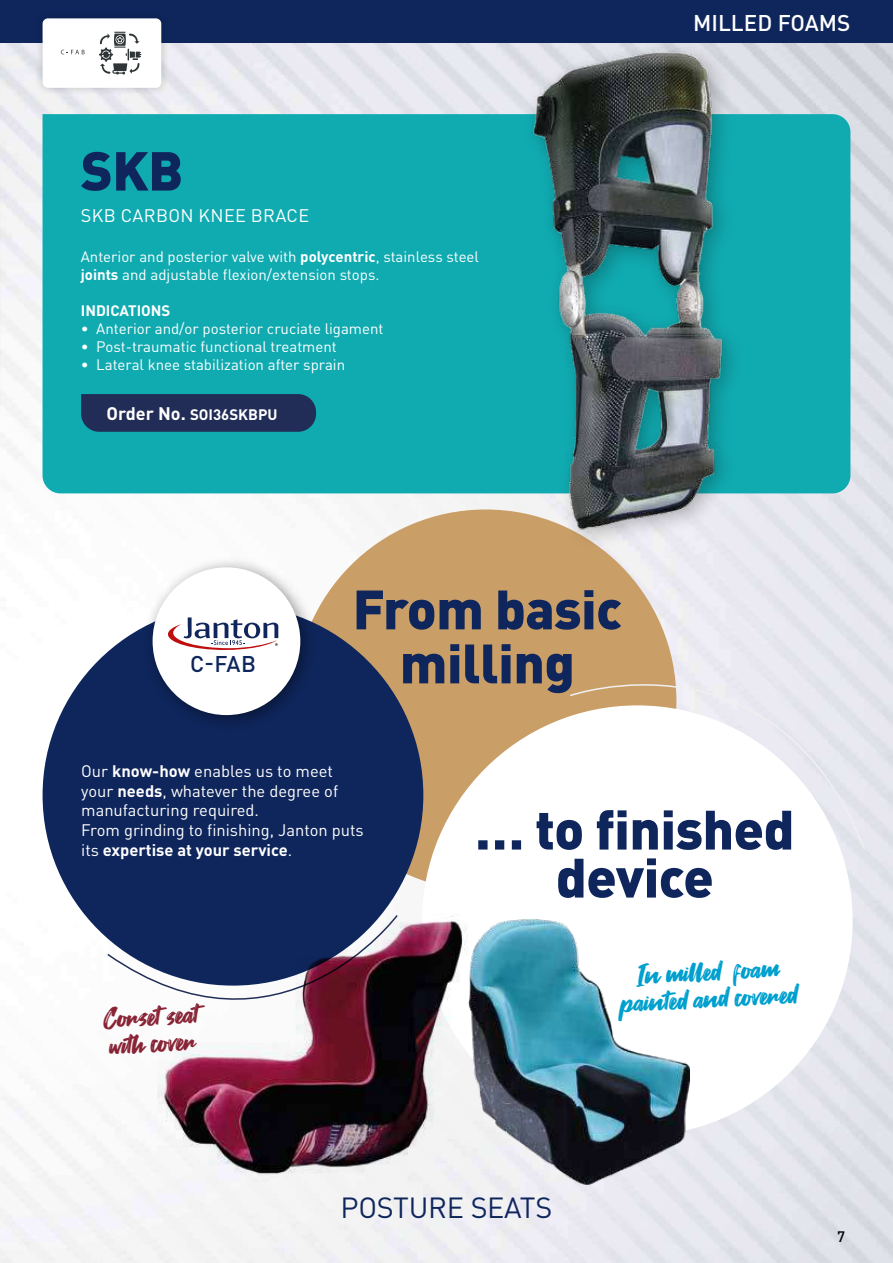
<style>
.page{position:relative;width:893px;height:1263px;background:#fff}
.page>*{position:absolute;margin:0;border:0;box-sizing:border-box;transform-origin:0 0}
.t1{font:900 54.6px/54px "DIN Pro";letter-spacing:-.01em;color:#0f265c;text-align:center}
.t2{font:900 54px "DIN Pro";color:#0f265c}
.t3{font:28.8px "DIN Pro";letter-spacing:-.01em;color:#0f265c}
.t4{font:27px/27px "Fontjek";color:#00a0ce;text-align:center}
.t5{font:27px/27px "Fontjek";color:#882436}
.t6{font:500 22.5px "DIN Pro";color:#fff}
.t7{font:500 22.5px "DIN Pro";color:#0f265c}
.t8{font:18px "DIN Pro";letter-spacing:.02em;color:#fff}
.t9{font:16.5px/19.8px "DIN Pro";color:#fff}
.t10{font:15px/18px "DIN Pro";color:#fff}
.t11{font:700 15px "DIN Pro";color:#fff}
.t12{font:500 15px "DIN Pro";color:#000}
.s1{font-weight:700}
.s2{font-size:18px}
</style>
<div class="page">
<img style="left:0;top:43px;width:893px;height:1220px">
<div style="left:0;top:0;width:893px;height:43px;background:#0f265c"></div>
<div style="left:295px;top:509px;width:381px;height:382px;background:#ca9e67;border-radius:50%"></div>
<div style="left:422px;top:705px;width:431px;height:431px;background:#fff;border-radius:50%"></div>
<div style="left:43px;top:605px;width:380px;height:380px;background:#0f265c;border-radius:50%"></div>
<svg style="left:569px;top:625px;width:297px;height:225px"></svg>
<svg style="left:106px;top:937px;width:51px;height:137px"></svg>
<div style="left:142px;top:556px;width:175px;height:176px;background:#000;opacity:.45"></div>
<div style="left:153px;top:567px;width:147px;height:148px;background:#fff;border-radius:50%"></div>
<div style="left:34px;top:10px;width:135px;height:86px;background:#000;opacity:.2"></div>
<div style="left:43px;top:18px;width:118px;height:70px;background:#fff;border-radius:5px"></div>
<svg style="left:99px;top:32px;width:42px;height:43px"></svg>
<svg style="left:61px;top:50px;width:24px;height:4px"></svg>
<img style="left:475px;top:918px;width:215px;height:266px">
<img style="left:157px;top:905px;width:318px;height:279px">
<div style="left:43px;top:114px;width:807px;height:379px;background:#10abb1"></div>
<div style="left:81px;top:394px;width:235px;height:38px;background:#222d57"></div>
<div style="left:522px;top:39px;width:223px;height:512px;background:#000;opacity:.25"></div>
<img style="left:523px;top:45px;width:209px;height:488px">
<svg style="left:168px;top:617px;width:110px;height:33px"></svg>
<h2 class="t2" style="left:81px;top:125px;width:104px">SKB</h2>
<p class="t8" style="left:81px;top:202px;width:230px">SKB CARBON KNEE BRACE</p>
<p class="t10" style="left:81px;top:246px;width:400px">Anterior and posterior valve with <span class="s1">polycentric</span>, stainless steel <span class="s1">joints</span> and adjustable flexion/extension stops.</p>
<p class="t11" style="left:81px;top:298px;width:91px">INDICATIONS</p>
<p class="t10" style="left:81px;top:318px;width:304px">• Anterior and/or posterior cruciate ligament</p>
<p class="t10" style="left:81px;top:336px;width:258px">• Post-traumatic functional treatment</p>
<p class="t10" style="left:81px;top:354px;width:266px">• Lateral knee stabilization after sprain</p>
<p class="t11" style="left:107px;top:402px;width:172px"><span class="s2">Order No.</span> SOI36SKBPU</p>
<h3 class="t7" style="left:190px;top:646px;width:67px">C-FAB</h3>
<h1 class="t1" style="left:353px;top:575px;width:271px">From basic milling</h1>
<h3 class="t6" style="left:693px;top:5px;width:159px">MILLED FOAMS</h3>
<p class="t9" style="left:81px;top:759px;width:284px">Our <span class="s1">know-how</span> enables us to meet your <span class="s1">needs</span>, whatever the degree of manufacturing required.<br>From grinding to finishing, Janton puts its <span class="s1">expertise at your service</span>.</p>
<h3 class="t5" style="left:103px;top:1005px;width:97px;rotate:-3deg">Corset seat wit h cover</h3>
<h1 class="t1" style="left:475px;top:799px;width:321px;line-height:48px">… to finished device</h1>
<h3 class="t4" style="left:618px;top:963px;width:179px;rotate:-3deg">In mill ed foam painted and covered</h3>
<h3 class="t3" style="left:341px;top:1185px;width:213px">POSTURE SEATS</h3>
<p class="t12" style="left:837px;top:1224px;width:9px">7</p>
</div>
